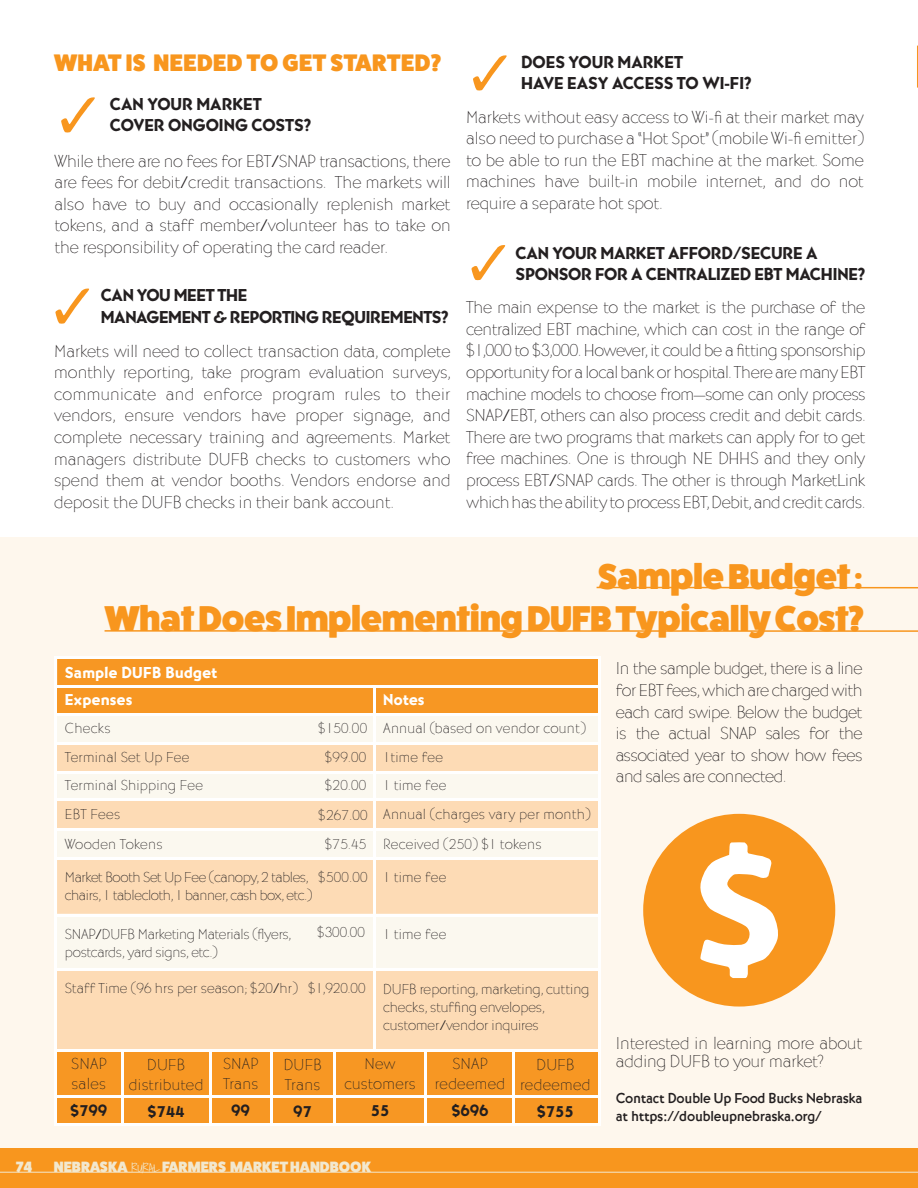
<style>
.page{position:relative;width:918px;height:1188px;background:#fff}
.page>*{position:absolute;margin:0;border:0;box-sizing:border-box;transform-origin:0 0}
.t1{font:800 36px "Fat Frank";letter-spacing:-.01em;color:#f8961e}
.t2{font:800 24px "Fat Frank";letter-spacing:.02em;color:#f8961e}
.t3{font:300 expanded 18px/21.6px "Bernhard Got URW";letter-spacing:-.015em;color:#231f20;text-align:justify}
.t4{font:18px/21.6px "Bernhard Got URW Hea";letter-spacing:-.01em;color:#231f20}
.t5{font:300 expanded 16.5px "Bernhard Got URW";letter-spacing:.02em;color:#231f20}
.t6{font:16.5px "Bernhard Got URW Hea";letter-spacing:.02em;color:#fff}
.t7{font:16.5px "Bernhard Got URW Hea";letter-spacing:-.01em;color:#231f20}
.t8{font:300 expanded 15px "Bernhard Got URW";color:#231f20}
.t9{font:300 expanded 15px "Bernhard Got URW";letter-spacing:.02em;color:#231f20}
.t10{font:300 expanded 15px "Bernhard Got URW";letter-spacing:-.02em;color:#231f20}
.t11{font:500 15px/18px "Bernhard Got URW";letter-spacing:-.02em;color:#231f20}
.t12{font:800 15px "Fat Frank";color:#f2e8cf}
.t13{font:300 expanded 15px "Bernhard Got URW";letter-spacing:-.025em;color:#231f20}
.s1{font-family:"Shadows Into";font-weight:300;font-size:12px}
</style>
<div class="page">
<div style="left:0;top:1148px;width:918px;height:40px;background:#f8961e"></div>
<hr style="left:0;top:1172px;width:918px;height:1px;background:#f2e8cf">
<svg style="left:917px;top:942px;width:1px;height:173px"></svg>
<div style="left:0;top:538px;width:917px;height:610px;background:#fef7ed"></div>
<svg style="left:61px;top:97px;width:34px;height:36px"></svg>
<svg style="left:473px;top:55px;width:34px;height:36px"></svg>
<svg style="left:55px;top:289px;width:34px;height:35px"></svg>
<svg style="left:471px;top:245px;width:34px;height:35px"></svg>
<hr style="left:917px;top:46px;width:1px;height:42px;background:#f8961e">
<hr style="left:597px;top:587px;width:321px;height:1px;background:#f8961e">
<hr style="left:105px;top:630px;width:813px;height:2px;background:#f8961e">
<div style="left:643px;top:814px;width:192px;height:193px;background:#f8961e;border-radius:50%"></div>
<svg style="left:700px;top:842px;width:78px;height:136px"></svg>
<div style="left:376px;top:743px;width:223px;height:28px;background:#fddbb5"></div>
<div style="left:56px;top:743px;width:320px;height:28px;background:#fddbb5"></div>
<div style="left:57px;top:659px;width:541px;height:54px;background:#f79723"></div>
<div style="left:57px;top:800px;width:542px;height:29px;background:#fddbb5"></div>
<div style="left:57px;top:1051px;width:542px;height:74px;background:#f79723"></div>
<hr style="left:56px;top:1095px;width:543px;height:3px;background:#fff">
<svg style="left:57px;top:860px;width:541px;height:189px"></svg>
<hr style="left:373px;top:686px;width:3px;height:364px;background:#fff">
<hr style="left:56px;top:685px;width:544px;height:3px;background:#fff">
<hr style="left:56px;top:713px;width:544px;height:3px;background:#fff">
<hr style="left:56px;top:742px;width:544px;height:3px;background:#fff">
<hr style="left:56px;top:771px;width:544px;height:3px;background:#fff">
<hr style="left:56px;top:798px;width:544px;height:3px;background:#fff">
<hr style="left:57px;top:828px;width:541px;height:3px;background:#fff">
<hr style="left:56px;top:857px;width:544px;height:3px;background:#fff">
<hr style="left:56px;top:914px;width:544px;height:3px;background:#fff">
<hr style="left:56px;top:968px;width:544px;height:3px;background:#fff">
<hr style="left:57px;top:1049px;width:541px;height:3px;background:#fff">
<hr style="left:55px;top:1123px;width:544px;height:3px;background:#fff">
<hr style="left:54px;top:658px;width:3px;height:465px;background:#fff">
<hr style="left:598px;top:658px;width:3px;height:468px;background:#fff">
<hr style="left:121px;top:1050px;width:3px;height:73px;background:#fff">
<hr style="left:209px;top:1052px;width:3px;height:73px;background:#fff">
<hr style="left:270px;top:1051px;width:3px;height:73px;background:#fff">
<hr style="left:333px;top:1051px;width:3px;height:74px;background:#fff">
<hr style="left:424px;top:1051px;width:3px;height:74px;background:#fff">
<hr style="left:512px;top:1051px;width:3px;height:74px;background:#fff">
<hr style="left:54px;top:656px;width:547px;height:3px;background:#fff">
<p class="t2" style="left:54px;top:50px;width:389px">WHAT IS NEEDED TO GET STARTED?</p>
<p class="t4" style="left:110px;top:94px;width:153px">CAN YOUR MARKET</p>
<p class="t4" style="left:110px;top:115px;width:202px">COVER ONGOING COSTS?</p>
<p class="t3" style="left:54px;top:150px;width:398px">While there are no fees for EBT/SNAP transactions, there are fees for debit/credit transactions. The markets will also have to buy and occasionally replenish market tokens, and a staff member/volunteer has to take on the responsibility of operating the card reader.</p>
<p class="t4" style="left:101px;top:285px;width:148px">CAN YOU MEET THE</p>
<p class="t4" style="left:101px;top:306px;width:349px">MANAGEMENT &amp; REPORTING REQUIREMENTS?</p>
<p class="t3" style="left:54px;top:340px;width:398px">Markets will need to collect transaction data, complete monthly reporting, take program evaluation surveys, communicate and enforce program rules to their vendors, ensure vendors have proper signage, and complete necessary training and agreements. Market managers distribute DUFB checks to customers who spend them at vendor booths. Vendors endorse and deposit the DUFB checks in their bank account.</p>
<p class="t4" style="left:521px;top:52px;width:163px">DOES YOUR MARKET</p>
<p class="t4" style="left:521px;top:73px;width:232px">HAVE EASY ACCESS TO WI-FI?</p>
<p class="t3" style="left:466px;top:106px;width:399px">Markets without easy access to Wi-fi at their market may also need to purchase a “Hot Spot” (mobile Wi-fi emitter) to be able to run the EBT machine at the market. Some machines have built-in mobile internet, and do not require a separate hot spot.</p>
<p class="t4" style="left:516px;top:243px;width:351px">CAN YOUR MARKET AFFORD/SECURE A<br>SPONSOR FOR A CENTRALIZED EBT MACHINE?</p>
<p class="t3" style="left:466px;top:297px;width:401px">The main expense to the market is the purchase of the centralized EBT machine, which can cost in the range of $1,000 to $3,000. However, it could be a fitting sponsorship opportunity for a local bank or hospital. There are many EBT machine models to choose from—some can only process SNAP/EBT, others can also process credit and debit cards.<br>There are two programs that markets can apply for to get free machines. One is through NE DHHS and they only process EBT/SNAP cards. The other is through MarketLink which has the ability to process EBT, Debit, and credit cards.</p>
<p class="t1" style="left:598px;top:556px;width:266px">Sample Budget :</p>
<p class="t1" style="left:105px;top:599px;width:761px">What Does Implementing DUFB Typically Cost?</p>
<p class="t3" style="left:616px;top:658px;width:248px">In the sample budget, there is a line for EBT fees, which are charged with each card swipe. Below the budget is the actual SNAP sales for the associated year to show how fees and sales are connected.</p>
<p class="t6" style="left:65px;top:662px;width:154px">Sample DUFB Budget</p>
<p class="t6" style="left:65px;top:689px;width:69px">Expenses</p>
<p class="t8" style="left:65px;top:720px;width:47px">Checks</p>
<p class="t9" style="left:65px;top:749px;width:126px">Terminal Set Up Fee</p>
<p class="t9" style="left:65px;top:777px;width:140px">Terminal Shipping Fee</p>
<p class="t8" style="left:65px;top:806px;width:57px">EBT Fees</p>
<p class="t9" style="left:65px;top:836px;width:99px">Wooden Tokens</p>
<p class="t10" style="left:65px;top:869px;width:245px">Market Booth Set Up Fee (canopy, 2 tables,</p>
<p class="t10" style="left:65px;top:887px;width:249px">chairs, 1 tablecloth, 1 banner, cash box, etc.)</p>
<p class="t8" style="left:65px;top:926px;width:228px">SNAP/DUFB Marketing Materials (flyers,</p>
<p class="t13" style="left:65px;top:944px;width:154px">postcards, yard signs, etc.)</p>
<p class="t8" style="left:65px;top:980px;width:235px">Staff Time (96 hrs per season; $20/hr)</p>
<p class="t6" style="left:383px;top:689px;width:43px">Notes</p>
<p class="t9" style="left:383px;top:720px;width:204px">Annual (based on vendor count)</p>
<p class="t9" style="left:383px;top:749px;width:61px">1time fee</p>
<p class="t8" style="left:383px;top:777px;width:65px">1 time fee</p>
<p class="t9" style="left:383px;top:806px;width:209px">Annual (charges vary per month)</p>
<p class="t9" style="left:383px;top:836px;width:160px">Received (250) $1 tokens</p>
<p class="t8" style="left:383px;top:869px;width:65px">1 time fee</p>
<p class="t8" style="left:318px;top:720px;width:51px">$150.00</p>
<p class="t8" style="left:325px;top:749px;width:43px">$99.00</p>
<p class="t8" style="left:325px;top:777px;width:43px">$20.00</p>
<p class="t8" style="left:318px;top:807px;width:51px">$267.00</p>
<p class="t8" style="left:325px;top:836px;width:43px">$75.45</p>
<p class="t8" style="left:318px;top:869px;width:51px">$500.00</p>
<p class="t8" style="left:317px;top:924px;width:49px">$300.00</p>
<p class="t8" style="left:383px;top:926px;width:65px">1 time fee</p>
<p class="t8" style="left:308px;top:980px;width:59px">$1,920.00</p>
<p class="t8" style="left:383px;top:981px;width:208px">DUFB reporting, marketing, cutting</p>
<p class="t8" style="left:383px;top:999px;width:163px">checks, stuffing envelopes,</p>
<p class="t8" style="left:383px;top:1017px;width:157px">customer/vendor inquires</p>
<p class="t5" style="left:71px;top:1054px;width:37px">SNAP</p>
<p class="t5" style="left:72px;top:1074px;width:36px">sales</p>
<p class="t7" style="left:70px;top:1100px;width:39px">$799</p>
<p class="t5" style="left:147px;top:1055px;width:39px">DUFB</p>
<p class="t5" style="left:129px;top:1075px;width:76px">distributed</p>
<p class="t7" style="left:148px;top:1101px;width:39px">$744</p>
<p class="t5" style="left:223px;top:1054px;width:37px">SNAP</p>
<p class="t5" style="left:223px;top:1074px;width:37px">Trans</p>
<p class="t7" style="left:231px;top:1100px;width:20px">99</p>
<p class="t5" style="left:284px;top:1055px;width:39px">DUFB</p>
<p class="t5" style="left:285px;top:1075px;width:37px">Trans</p>
<p class="t7" style="left:293px;top:1101px;width:20px">97</p>
<p class="t5" style="left:364px;top:1054px;width:33px">New</p>
<p class="t5" style="left:344px;top:1074px;width:73px">customers</p>
<p class="t7" style="left:371px;top:1100px;width:20px">55</p>
<p class="t12" style="left:16px;top:1159px;width:18px">74</p>
<p class="t12" style="left:54px;top:1159px;width:319px">NEBRASKA <span class="s1">RURAL</span> FARMERS MARKET HANDBOOK</p>
<p class="t5" style="left:452px;top:1054px;width:37px">SNAP</p>
<p class="t5" style="left:435px;top:1074px;width:72px">redeemed</p>
<p class="t7" style="left:451px;top:1100px;width:39px">$696</p>
<p class="t5" style="left:536px;top:1055px;width:39px">DUFB</p>
<p class="t5" style="left:520px;top:1075px;width:72px">redeemed</p>
<p class="t7" style="left:537px;top:1101px;width:39px">$755</p>
<p class="t3" style="left:616px;top:1034px;width:248px;line-height:18px">Interested in learning more about adding DUFB to your market?</p>
<p class="t11" style="left:616px;top:1089px;width:248px">Contact Double Up Food Bucks Nebraska at https://doubleupnebraska.org/</p>
</div>
